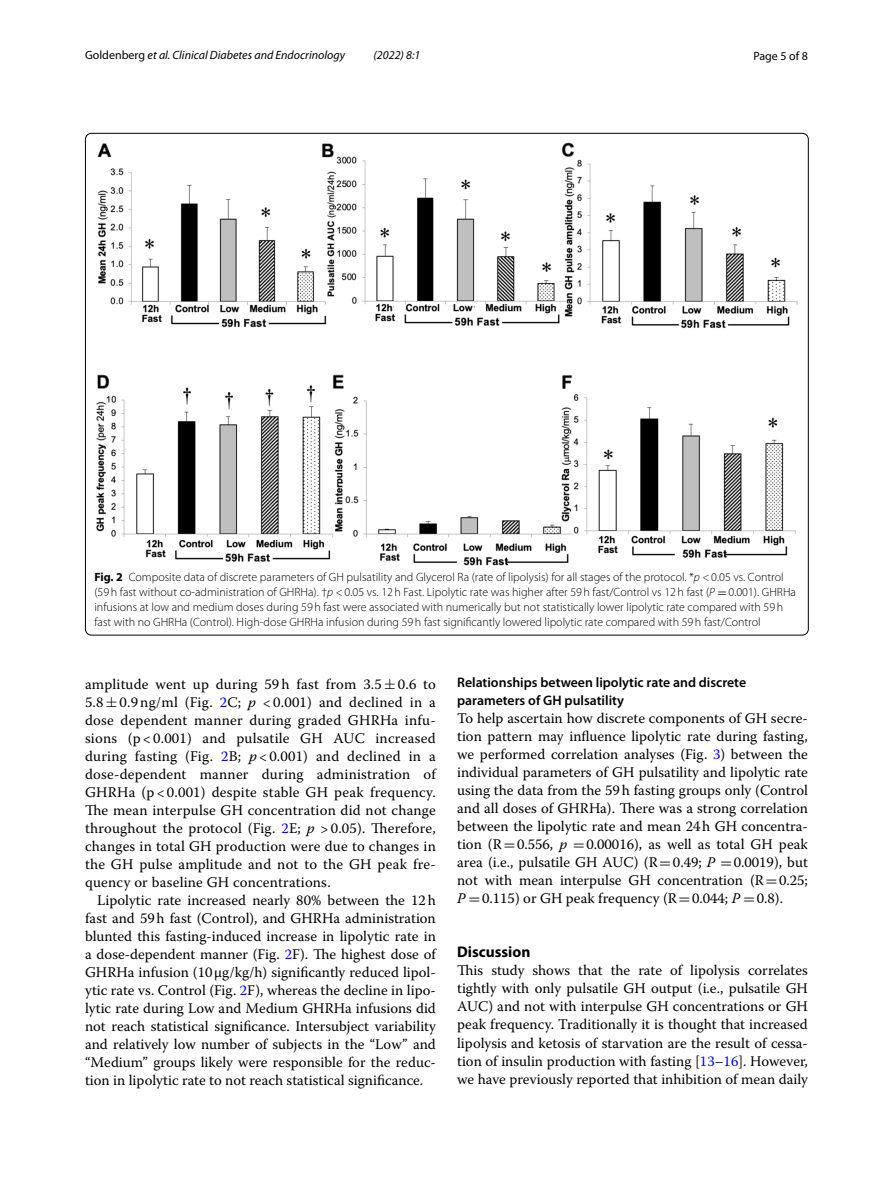
<style>
.page{position:relative;width:893px;height:1187px;background:#fff}
.page>*{position:absolute;margin:0;border:0;box-sizing:border-box;transform-origin:0 0}
.t1{font:700 15.45px "Myriad Pro";color:#000}
.t2{font:14.7px/18px "Warnock Pro";color:#000;text-align:justify}
.t3{font:600 13.8px/18px "Myriad Pro";color:#000}
.t4{font:300 12px/15px "Myriad Pro";color:#000}
.t5{font:italic 12px "Myriad Pro";color:#000}
.t6{font:12px "Myriad Pro";color:#000}
.s1{font-style:normal}
.s2{font-weight:700}
.s3{font-style:italic}
.s4{font-family:"MTSY";font-weight:400}
.s5{font-family:"MTSY"}
.s6{color:#00f}
</style>
<div class="page">
<img style="left:97px;top:142px;width:700px;height:423px">
<p class="t5" style="left:85px;top:48px;width:262px"><span class="s1">Goldenberg</span> et al. Clinical Diabetes and Endocrinology</p>
<p class="t5" style="left:374px;top:48px;width:48px">(2022) 8:1</p>
<p class="t6" style="left:753px;top:48px;width:56px">Page 5 of 8</p>
<p class="t4" style="left:94px;top:569px;width:703px"><span class="s2">Fig. 2</span> Composite data of discrete parameters of GH pulsatility and Glycerol Ra (rate of lipolysis) for all stages of the protocol. *<span class="s3">p</span> &lt;0.05 vs. Control (59h fast without co-administration of GHRHa). †<span class="s3">p</span> &lt;0.05 vs. 12h Fast. Lipolytic rate was higher after 59h fast/Control vs 12h fast (<span class="s3">P</span> <span class="s4">=</span>0.001). GHRHa infusions at low and medium doses during 59h fast were associated with numerically but not statistically lower lipolytic rate compared with 59h fast with no GHRHa (Control). High-dose GHRHa infusion during 59h fast significantly lowered lipolytic rate compared with 59h fast/Control</p>
<p class="t2" style="left:85px;top:674px;width:352px">amplitude went up during 59 h fast from 3.5<span class="s5">±</span>0.6 to 5.8<span class="s5">±</span>0.9 ng/ml (Fig. <span class="s6">2</span>C; <span class="s3">p</span> &lt; 0.001) and declined in a dose dependent manner during graded GHRHa infu&shy;sions (p &lt; 0.001) and pulsatile GH AUC increased during fasting (Fig. <span class="s6">2</span>B; <span class="s3">p</span> &lt; 0.001) and declined in a dose-dependent manner during administration of GHRHa (p &lt; 0.001) despite stable GH peak frequency.<br>The mean interpulse GH concentration did not change throughout the protocol (Fig. <span class="s6">2</span>E; <span class="s3">p</span> &gt; 0.05). Therefore, changes in total GH production were due to changes in the GH pulse amplitude and not to the GH peak fre&shy;quency or baseline GH concentrations.</p>
<p class="t2" style="left:85px;top:890px;width:352px;text-indent:12px">Lipolytic rate increased nearly 80% between the 12h fast and 59h fast (Control), and GHRHa administration blunted this fasting-induced increase in lipolytic rate in a dose-dependent manner (Fig. <span class="s6">2</span>F). The highest dose of GHRHa infusion (10μg/kg/h) significantly reduced lipol&shy;ytic rate vs. Control (Fig. <span class="s6">2</span>F), whereas the decline in lipo&shy;lytic rate during Low and Medium GHRHa infusions did not reach statistical significance. Intersubject variability and relatively low number of subjects in the “Low” and “Medium” groups likely were responsible for the reduc&shy;tion in lipolytic rate to not reach statistical significance.</p>
<p class="t3" style="left:457px;top:672px;width:291px">Relationships between lipolytic rate and discrete parameters of GH pulsatility</p>
<p class="t2" style="left:457px;top:708px;width:352px">To help ascertain how discrete components of GH secre&shy;tion pattern may influence lipolytic rate during fasting, we performed correlation analyses (Fig. <span class="s6">3</span>) between the individual parameters of GH pulsatility and lipolytic rate using the data from the 59h fasting groups only (Control and all doses of GHRHa). There was a strong correlation between the lipolytic rate and mean 24h GH concentra&shy;tion (R<span class="s5">=</span>0.556, <span class="s3">p</span> <span class="s5">=</span>0.00016), as well as total GH peak area (i.e., pulsatile GH AUC) (R<span class="s5">=</span>0.49; <span class="s3">P</span> <span class="s5">=</span>0.0019), but not with mean interpulse GH concentration (R<span class="s5">=</span>0.25; <span class="s3">P</span> <span class="s5">=</span>0.115) or GH peak frequency (R<span class="s5">=</span>0.044; <span class="s3">P</span> <span class="s5">=</span>0.8).</p>
<p class="t1" style="left:457px;top:942px;width:75px">Discussion</p>
<p class="t2" style="left:457px;top:961px;width:352px">This study shows that the rate of lipolysis correlates tightly with only pulsatile GH output (i.e., pulsatile GH AUC) and not with interpulse GH concentrations or GH peak frequency. Traditionally it is thought that increased lipolysis and ketosis of starvation are the result of cessa&shy;tion of insulin production with fasting [<span class="s6">13</span>–<span class="s6">16</span>]. However, we have previously reported that inhibition of mean daily</p>
</div>
